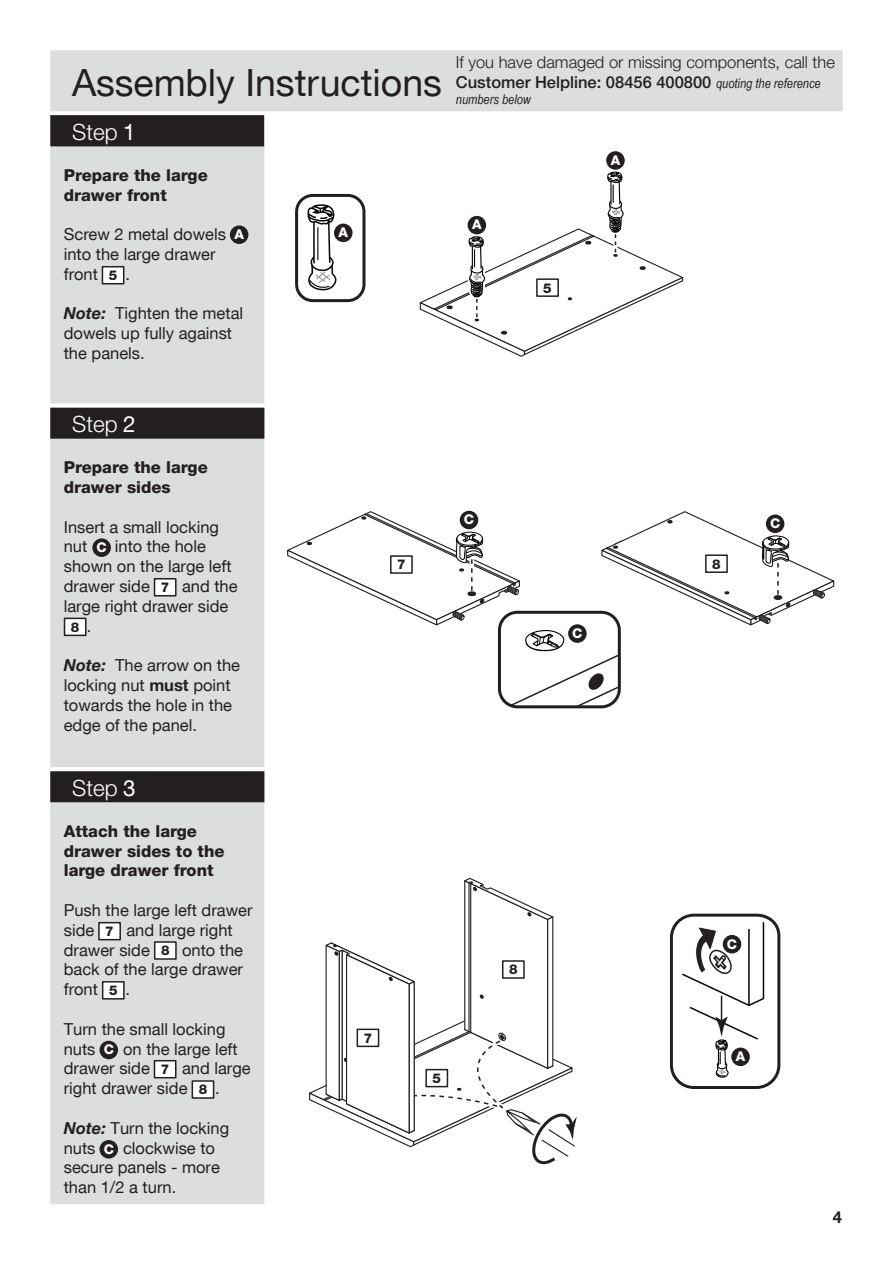
<style>
.page{position:relative;width:893px;height:1263px;background:#fff}
.page>*{position:absolute;margin:0;border:0;box-sizing:border-box;transform-origin:0 0}
.t1{font:37.5px "Helvetica Neue CE";color:#231f20}
.t2{font:300 22.5px "Helvetica Neue CE";color:#fff}
.t3{font:16.5px/19.8px "Helvetica Neue CE";color:#231f20}
.t4{font:800 16.5px/19.8px "Helvetica Neue CE";color:#231f20}
.t5{font:300 16.5px/19.8px "Helvetica Neue CE";color:#231f20}
.t6{font:800 16.5px "Helvetica Neue CE";color:#fff}
.t7{font:700 16.5px "Helvetica Neue CE";color:#231f20}
.t8{font:800 13.5px "Helvetica Neue CE";color:#231f20}
.t9{font:italic 13.5px "Arial Narrow";color:#231f20}
.t10{font:800 13.5px "Helvetica Neue CE";color:#fff}
.s1{font-weight:400}
.s2{font-weight:700;font-style:italic}
.s3{font-weight:500}
.s4{font-family:"Arial Narrow";font-weight:400;font-style:italic;font-size:13.5px}
.s5{font-weight:700}
</style>
<div class="page">
<div style="left:51px;top:51px;width:791px;height:60px;background:#dcdddf"></div>
<div style="left:50px;top:50px;width:793px;height:61px;border:2px solid #dcdddf"></div>
<div style="left:51px;top:146px;width:213px;height:1057px;background:#dcdddf"></div>
<div style="left:50px;top:145px;width:214px;height:1059px;border:2px solid #dcdddf"></div>
<div style="left:51px;top:116px;width:212px;height:30px;background:#231f20"></div>
<div style="left:50px;top:115px;width:214px;height:31px;border:2px solid #231f20"></div>
<svg style="left:306px;top:204px;width:33px;height:99px"></svg>
<div style="left:295px;top:194px;width:70px;height:108px;border:3px solid #231f20;border-radius:16px"></div>
<div style="left:335px;top:224px;width:17px;height:17px;background:#231f20;border-radius:50%"></div>
<div style="left:334px;top:224px;width:19px;height:18px;border:2px solid #231f20;border-radius:50%"></div>
<div style="left:670px;top:914px;width:110px;height:175px;border:3px solid #231f20;border-radius:22px"></div>
<svg style="left:680px;top:921px;width:85px;height:168px"></svg>
<div style="left:732px;top:1048px;width:17px;height:17px;background:#231f20;border-radius:50%"></div>
<div style="left:731px;top:1047px;width:19px;height:19px;border:2px solid #231f20;border-radius:50%"></div>
<div style="left:723px;top:936px;width:17px;height:17px;background:#231f20;border-radius:50%"></div>
<div style="left:723px;top:935px;width:18px;height:18px;border:2px solid #231f20;border-radius:50%"></div>
<svg style="left:50px;top:404px;width:215px;height:4px"></svg>
<div style="left:51px;top:408px;width:213px;height:30px;background:#231f20"></div>
<div style="left:50px;top:408px;width:214px;height:31px;border:2px solid #231f20"></div>
<div style="left:231px;top:226px;width:17px;height:17px;background:#231f20;border-radius:50%"></div>
<div style="left:230px;top:225px;width:18px;height:19px;border:2px solid #231f20;border-radius:50%"></div>
<div style="left:102px;top:267px;width:22px;height:17px;background:#fff"></div>
<div style="left:102px;top:266px;width:22px;height:18px;border:2px solid #231f20"></div>
<svg style="left:50px;top:767px;width:215px;height:5px"></svg>
<div style="left:51px;top:772px;width:213px;height:29px;background:#231f20"></div>
<div style="left:50px;top:771px;width:214px;height:31px;border:2px solid #231f20"></div>
<div style="left:93px;top:539px;width:17px;height:17px;background:#231f20;border-radius:50%"></div>
<div style="left:92px;top:538px;width:19px;height:19px;border:2px solid #231f20;border-radius:50%"></div>
<div style="left:155px;top:579px;width:21px;height:17px;background:#fff"></div>
<div style="left:154px;top:578px;width:23px;height:18px;border:2px solid #231f20"></div>
<div style="left:65px;top:618px;width:21px;height:17px;background:#fff"></div>
<div style="left:64px;top:618px;width:23px;height:18px;border:2px solid #231f20"></div>
<div style="left:99px;top:923px;width:21px;height:17px;background:#fff"></div>
<div style="left:98px;top:922px;width:23px;height:18px;border:2px solid #231f20"></div>
<div style="left:155px;top:942px;width:21px;height:17px;background:#fff"></div>
<div style="left:154px;top:941px;width:23px;height:19px;border:2px solid #231f20"></div>
<div style="left:103px;top:982px;width:21px;height:17px;background:#fff"></div>
<div style="left:102px;top:981px;width:23px;height:18px;border:2px solid #231f20"></div>
<div style="left:100px;top:1141px;width:17px;height:17px;background:#231f20;border-radius:50%"></div>
<div style="left:100px;top:1140px;width:18px;height:18px;border:2px solid #231f20;border-radius:50%"></div>
<div style="left:100px;top:1041px;width:17px;height:17px;background:#231f20;border-radius:50%"></div>
<div style="left:100px;top:1041px;width:18px;height:18px;border:2px solid #231f20;border-radius:50%"></div>
<div style="left:192px;top:1081px;width:22px;height:17px;background:#fff"></div>
<div style="left:192px;top:1080px;width:22px;height:19px;border:2px solid #231f20"></div>
<div style="left:154px;top:1061px;width:22px;height:17px;background:#fff"></div>
<div style="left:154px;top:1060px;width:22px;height:18px;border:2px solid #231f20"></div>
<div style="left:605px;top:150px;width:21px;height:21px;border:4px solid #fff;border-radius:50%"></div>
<svg style="left:419px;top:167px;width:265px;height:190px"></svg>
<div style="left:607px;top:152px;width:17px;height:17px;background:#231f20;border-radius:50%"></div>
<div style="left:606px;top:151px;width:19px;height:19px;border:2px solid #231f20;border-radius:50%"></div>
<div style="left:537px;top:279px;width:21px;height:17px;background:#fff"></div>
<div style="left:536px;top:278px;width:23px;height:19px;border:2px solid #231f20"></div>
<svg style="left:287px;top:510px;width:548px;height:199px"></svg>
<svg style="left:309px;top:877px;width:268px;height:288px"></svg>
<div style="left:357px;top:1029px;width:22px;height:17px;background:#fff"></div>
<div style="left:357px;top:1028px;width:22px;height:19px;border:2px solid #231f20"></div>
<div style="left:503px;top:961px;width:21px;height:17px;background:#fff"></div>
<div style="left:502px;top:960px;width:23px;height:19px;border:2px solid #231f20"></div>
<p class="t1" style="left:72px;top:60px;width:371px">Assembly Instructions</p>
<p class="t2" style="left:72px;top:118px;width:65px">Step <span class="s1">1</span></p>
<p class="t4" style="left:64px;top:165px;width:145px">Prepare the large drawer front</p>
<p class="t3" style="left:64px;top:225px;width:164px">Screw 2 metal dowels into the large drawer front</p>
<p class="t3" style="left:126px;top:264px;width:6px">.</p>
<p class="t3" style="left:64px;top:304px;width:181px"><span class="s2">Note:</span> Tighten the metal dowels up fully against the panels.</p>
<p class="t10" style="left:234px;top:226px;width:11px">A</p>
<p class="t8" style="left:109px;top:267px;width:10px">5</p>
<p class="t10" style="left:339px;top:224px;width:11px">A</p>
<p class="t5" style="left:456px;top:52px;width:380px">If you have damaged or missing components, call the<br><span class="s3">Customer Helpline: 08456 400800</span> <span class="s4">quoting the reference</span></p>
<p class="t9" style="left:456px;top:90px;width:77px">numbers below</p>
<p class="t10" style="left:472px;top:216px;width:11px">A</p>
<p class="t8" style="left:543px;top:279px;width:10px">5</p>
<p class="t10" style="left:611px;top:152px;width:11px">A</p>
<p class="t2" style="left:72px;top:410px;width:65px">Step <span class="s1">2</span></p>
<p class="t4" style="left:64px;top:457px;width:145px">Prepare the large drawer sides</p>
<p class="t3" style="left:64px;top:517px;width:157px">Insert a small locking nut</p>
<p class="t3" style="left:64px;top:537px;width:169px;text-indent:51px">into the hole shown on the large left drawer side</p>
<p class="t10" style="left:97px;top:539px;width:12px">C</p>
<p class="t3" style="left:64px;top:576px;width:175px;text-indent:118px">and the large right drawer side<br>. .</p>
<p class="t3" style="left:64px;top:656px;width:178px"><span class="s2">Note:</span> The arrow on the locking nut <span class="s5">must</span> point towards the hole in the edge of the panel.</p>
<p class="t8" style="left:161px;top:579px;width:10px">7</p>
<p class="t8" style="left:71px;top:619px;width:10px">8</p>
<p class="t2" style="left:72px;top:774px;width:65px">Step <span class="s1">3</span></p>
<p class="t4" style="left:64px;top:821px;width:162px">Attach the large drawer sides to the large drawer front</p>
<p class="t3" style="left:64px;top:900px;width:190px">Push the large left drawer side</p>
<p class="t3" style="left:64px;top:920px;width:171px;text-indent:63px">and large right drawer side</p>
<p class="t8" style="left:105px;top:923px;width:10px">7</p>
<p class="t3" style="left:64px;top:940px;width:181px;text-align:justify;text-indent:118px">onto the back of the large drawer front</p>
<p class="t3" style="left:126px;top:979px;width:6px">.</p>
<p class="t3" style="left:64px;top:1019px;width:163px">Turn the small locking nuts</p>
<p class="t8" style="left:161px;top:942px;width:10px">8</p>
<p class="t8" style="left:109px;top:982px;width:10px">5</p>
<p class="t3" style="left:64px;top:1039px;width:175px;text-indent:59px">on the large left drawer side</p>
<p class="t10" style="left:104px;top:1041px;width:12px">C</p>
<p class="t3" style="left:64px;top:1059px;width:189px;text-indent:118px">and large right drawer side</p>
<p class="t8" style="left:161px;top:1061px;width:10px">7</p>
<p class="t8" style="left:199px;top:1081px;width:10px">8</p>
<p class="t3" style="left:215px;top:1078px;width:6px">.</p>
<p class="t3" style="left:64px;top:1118px;width:167px"><span class="s2">Note:</span> Turn the locking nuts</p>
<p class="t3" style="left:64px;top:1138px;width:158px;text-indent:59px">clockwise to secure panels - more than 1/2 a turn.</p>
<p class="t10" style="left:104px;top:1140px;width:12px">C</p>
<p class="t10" style="left:464px;top:511px;width:12px">C</p>
<p class="t10" style="left:770px;top:515px;width:12px">C</p>
<p class="t8" style="left:397px;top:556px;width:10px">7</p>
<p class="t8" style="left:712px;top:555px;width:10px">8</p>
<p class="t10" style="left:572px;top:625px;width:12px">C</p>
<p class="t8" style="left:364px;top:1030px;width:10px">7</p>
<p class="t8" style="left:433px;top:1070px;width:10px">5</p>
<p class="t8" style="left:509px;top:961px;width:10px">8</p>
<p class="t10" style="left:727px;top:935px;width:12px">C</p>
<p class="t6" style="left:732px;top:1049px;width:14px">B<sup>A</sup></p>
<p class="t7" style="left:833px;top:1207px;width:11px">4</p>
</div>
